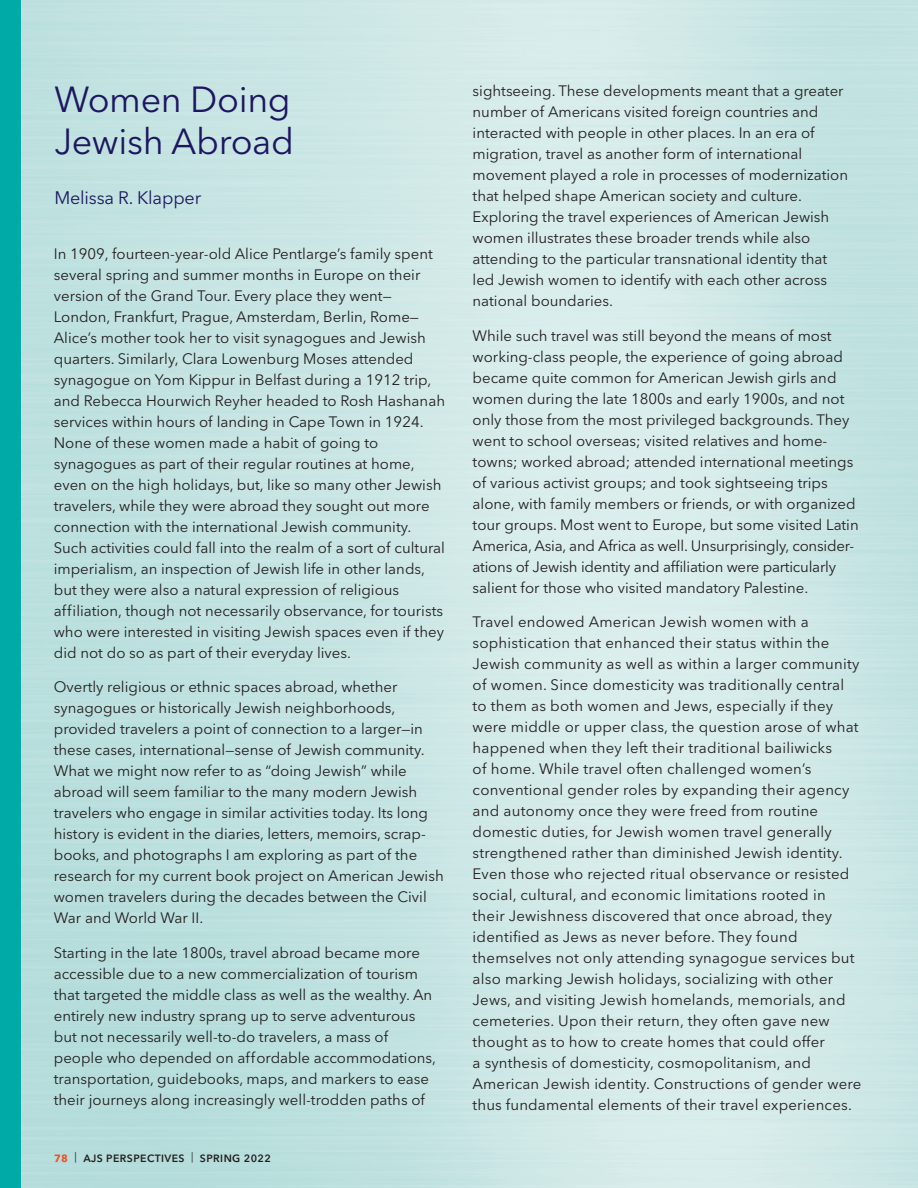
<style>
.page{position:relative;width:918px;height:1188px;background:#fff}
.page>*{position:absolute;margin:0;border:0;box-sizing:border-box;transform-origin:0 0}
.Article_title{font:36px/42px "Avenir Next LT Pro";letter-spacing:-.01em;color:#1d1760}
.Author_name{font:18px "Avenir Next LT Pro";letter-spacing:-.01em;color:#1d1760}
.Body_Copy{font:15px/21px "Avenir Next LT Pro";color:#231f20}
.t1{font:600 10.5px "Avenir Next LT Pro";letter-spacing:.04em;color:#231f20}
.s1{font-weight:700;color:#f05123}
.s2{font-weight:400}
</style>
<div class="page">
<div style="left:0;top:0;width:20px;height:1188px;background:#00aba7"></div>
<p class="Article_title" style="left:54px;top:79px;width:241px">Women Doing<br>Jewish Abroad</p>
<p class="Author_name" style="left:54px;top:187px;width:148px">Melissa R. Klapper</p>
<p class="Body_Copy" style="left:54px;top:243px;width:393px">In 1909, fourteen-year-old Alice Pentlarge’s family spent several spring and summer months in Europe on their version of the Grand Tour. Every place they went— London, Frankfurt, Prague, Amsterdam, Berlin, Rome— Alice’s mother took her to visit synagogues and Jewish quarters. Similarly, Clara Lowenburg Moses attended synagogue on Yom Kippur in Belfast during a 1912 trip, and Rebecca Hourwich Reyher headed to Rosh Hashanah services within hours of landing in Cape Town in 1924.<br>None of these women made a habit of going to synagogues as part of their regular routines at home, even on the high holidays, but, like so many other Jewish travelers, while they were abroad they sought out more connection with the international Jewish community.<br>Such activities could fall into the realm of a sort of cultural imperialism, an inspection of Jewish life in other lands, but they were also a natural expression of religious affiliation, though not necessarily observance, for tourists who were interested in visiting Jewish spaces even if they did not do so as part of their everyday lives.</p>
<p class="Body_Copy" style="left:54px;top:677px;width:391px">Overtly religious or ethnic spaces abroad, whether synagogues or historically Jewish neighborhoods, provided travelers a point of connection to a larger—in these cases, international—sense of Jewish community.<br>What we might now refer to as “doing Jewish” while abroad will seem familiar to the many modern Jewish travelers who engage in similar activities today. Its long history is evident in the diaries, letters, memoirs, scrap&shy;books, and photographs I am exploring as part of the research for my current book project on American Jewish women travelers during the decades between the Civil War and World War II.</p>
<p class="Body_Copy" style="left:54px;top:942px;width:384px">Starting in the late 1800s, travel abroad became more accessible due to a new commercialization of tourism that targeted the middle class as well as the wealthy. An entirely new industry sprang up to serve adventurous but not necessarily well-to-do travelers, a mass of people who depended on affordable accommodations, transportation, guidebooks, maps, and markers to ease their journeys along increasingly well-trodden paths of</p>
<p class="t1" style="left:54px;top:1152px;width:141px"><span class="s1">78</span> <span class="s2">|</span> AJS PERSPECTIVES <span class="s2">|</span></p>
<p class="t1" style="left:200px;top:1152px;width:72px">SPRING 2022</p>
<p class="Body_Copy" style="left:473px;top:81px;width:377px">sightseeing. These developments meant that a greater number of Americans visited foreign countries and interacted with people in other places. In an era of migration, travel as another form of international movement played a role in processes of modernization that helped shape American society and culture.<br>Exploring the travel experiences of American Jewish women illustrates these broader trends while also attending to the particular transnational identity that led Jewish women to identify with each other across national boundaries.</p>
<p class="Body_Copy" style="left:473px;top:325px;width:388px">While such travel was still beyond the means of most working-class people, the experience of going abroad became quite common for American Jewish girls and women during the late 1800s and early 1900s, and not only those from the most privileged backgrounds. They went to school overseas; visited relatives and home&shy;towns; worked abroad; attended international meetings of various activist groups; and took sightseeing trips alone, with family members or friends, or with organized tour groups. Most went to Europe, but some visited Latin America, Asia, and Africa as well. Unsurprisingly, consider&shy;ations of Jewish identity and affiliation were particularly salient for those who visited mandatory Palestine.</p>
<p class="Body_Copy" style="left:473px;top:612px;width:390px">Travel endowed American Jewish women with a sophistication that enhanced their status within the Jewish community as well as within a larger community of women. Since domesticity was traditionally central to them as both women and Jews, especially if they were middle or upper class, the question arose of what happened when they left their traditional bailiwicks<br>of home. While travel often challenged women’s conventional gender roles by expanding their agency and autonomy once they were freed from routine domestic duties, for Jewish women travel generally strengthened rather than diminished Jewish identity.<br>Even those who rejected ritual observance or resisted social, cultural, and economic limitations rooted in their Jewishness discovered that once abroad, they identified as Jews as never before. They found themselves not only attending synagogue services but also marking Jewish holidays, socializing with other Jews, and visiting Jewish homelands, memorials, and cemeteries. Upon their return, they often gave new thought as to how to create homes that could offer<br>a synthesis of domesticity, cosmopolitanism, and American Jewish identity. Constructions of gender were thus fundamental elements of their travel experiences.</p>
</div>
